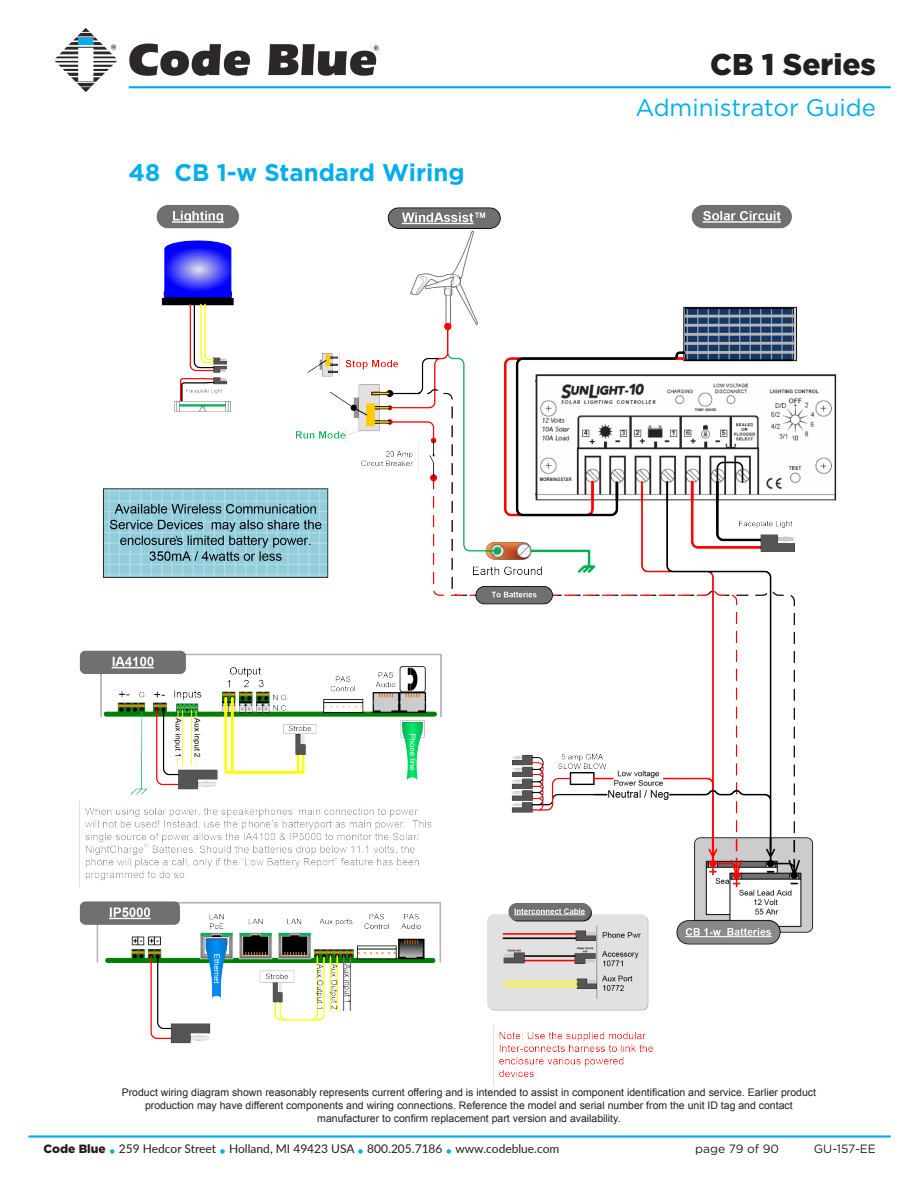
<style>
.page{position:relative;width:918px;height:1188px;background:#fff}
.page>*{position:absolute;margin:0;border:0;box-sizing:border-box;transform-origin:0 0}
.t1{font:900 30px "Gotham";color:#231f20}
.Headings{font:700 24px "Gotham";color:#00aeef}
.t2{font:24px "Gotham";color:#00aeef}
.t3{font:12px "Lato";color:#231f20}
.t4{font:12px "Gotham";color:#231f20}
.t5{font:10.5px/12.6px "Arial";color:#231f20;text-align:center}
.s1{font-family:"Gotham";font-weight:900}
.s2{color:#00aeef}
</style>
<div class="page">
<hr style="left:129px;top:86px;width:762px;height:2px;background:#00aeef">
<svg style="left:129px;top:44px;width:121px;height:32px"></svg>
<svg style="left:268px;top:44px;width:111px;height:32px"></svg>
<svg style="left:55px;top:28px;width:62px;height:64px"></svg>
<hr style="left:28px;top:1135px;width:863px;height:3px;background:#00aeef">
<img style="left:79px;top:205px;width:758px;height:881px">
<div style="left:701px;top:963px;width:125px;height:120px;background:#fff"></div>
<p class="Headings" style="left:129px;top:157px;width:338px">48 CB 1-w Standard Wiring</p>
<h1 class="t1" style="left:710px;top:44px;width:167px">CB 1 Series</h1>
<h2 class="t2" style="left:635px;top:93px;width:242px">Administrator Guide</h2>
<p class="t5" style="left:122px;top:1086px;width:696px">Product wiring diagram shown reasonably represents current offering and is intended to assist in component identification and service. Earlier product production may have different components and wiring connections. Reference the model and serial number from the unit ID tag and contact</p>
<p class="t5" style="left:317px;top:1112px;width:305px">manufacturer to confirm replacement part version and availability.</p>
<p class="t3" style="left:44px;top:1140px;width:517px"><span class="s1">Code Blue</span> <span class="s2">•</span> 259 Hedcor Street <span class="s2">•</span> Holland, MI 49423 USA <span class="s2">•</span> 800.205.7186 <span class="s2">•</span> www.codeblue.com</p>
<p class="t4" style="left:695px;top:1141px;width:86px">page 79 of 90</p>
<p class="t4" style="left:814px;top:1141px;width:64px">GU-157-EE</p>
</div>
